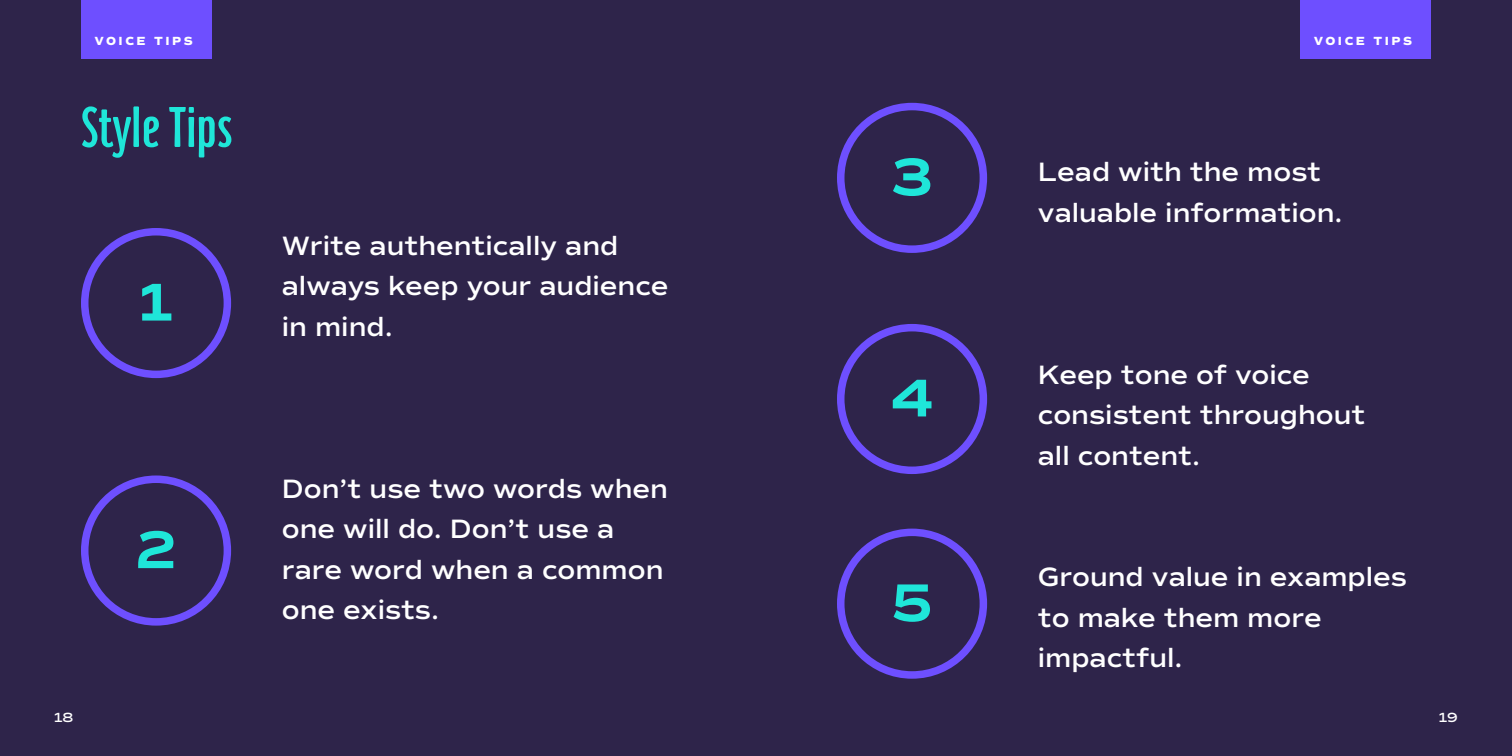
<style>
.page{position:relative;width:1512px;height:756px;background:#2e244a}
.page>*{position:absolute;margin:0;border:0;box-sizing:border-box;transform-origin:0 0}
.Voice_Title{font:300 61.5px "Hamilton";color:#1fe6d9}
.Voice_Title-2{font:700 54px "Commuters Sans";color:#1fe6d9}
.Paragraph_Style_1{font:600 27px/40.5px "Commuters Sans";color:#fff}
.t1{font:600 13.5px "Commuters Sans";color:#fff}
.Page_Header{font:800 12px "Commuters Sans";letter-spacing:.21em;color:#fff}
</style>
<div class="page">
<div style="left:81px;top:0;width:131px;height:58px;background:#6e4fff"></div>
<div style="left:1300px;top:0;width:131px;height:58px;background:#6e4fff"></div>
<div style="left:81px;top:228px;width:150px;height:150px;border:8px solid #6e4fff;border-radius:50%"></div>
<div style="left:837px;top:103px;width:150px;height:150px;border:8px solid #6e4fff;border-radius:50%"></div>
<div style="left:81px;top:476px;width:150px;height:150px;border:8px solid #6e4fff;border-radius:50%"></div>
<div style="left:837px;top:324px;width:150px;height:150px;border:8px solid #6e4fff;border-radius:50%"></div>
<div style="left:837px;top:529px;width:150px;height:150px;border:8px solid #6e4fff;border-radius:50%"></div>
<p class="Page_Header" style="left:94px;top:33px;width:100px">VOICE TIPS</p>
<p class="Page_Header" style="left:1314px;top:33px;width:100px">VOICE TIPS</p>
<p class="Voice_Title" style="left:81px;top:89px;width:153px">Style Tips</p>
<p class="Voice_Title-2" style="left:139px;top:269px;width:36px">1</p>
<p class="Paragraph_Style_1" style="left:282px;top:225px;width:388px">Write authentically and always keep your audience in mind.</p>
<p class="Voice_Title-2" style="left:136px;top:517px;width:42px">2</p>
<p class="Paragraph_Style_1" style="left:282px;top:468px;width:388px">Don’t use two words when one will do. Don’t use a rare word when a common one exists.</p>
<p class="Voice_Title-2" style="left:891px;top:144px;width:43px">3</p>
<p class="Voice_Title-2" style="left:891px;top:365px;width:44px">4</p>
<p class="Voice_Title-2" style="left:892px;top:570px;width:42px">5</p>
<p class="Paragraph_Style_1" style="left:1038px;top:152px;width:306px">Lead with the most valuable information.</p>
<p class="Paragraph_Style_1" style="left:1038px;top:354px;width:329px">Keep tone of voice consistent throughout all content.</p>
<p class="Paragraph_Style_1" style="left:1038px;top:557px;width:371px">Ground value in examples to make them more impactful.</p>
<p class="t1" style="left:54px;top:709px;width:21px">18</p>
<p class="t1" style="left:1439px;top:709px;width:21px">19</p>
</div>
